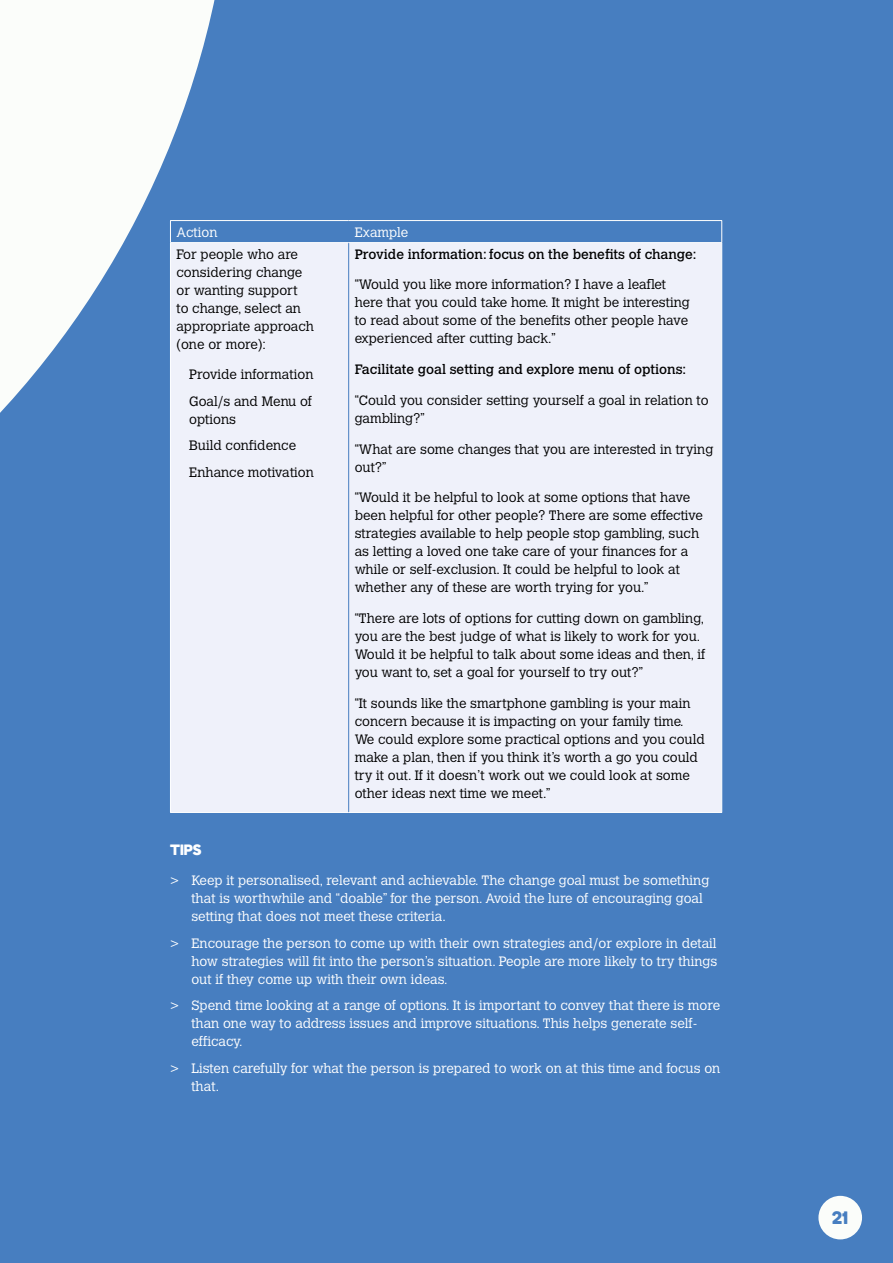
<style>
.page{position:relative;width:893px;height:1263px;background:#477ec0}
.page>*{position:absolute;margin:0;border:0;box-sizing:border-box;transform-origin:0 0}
.t1{font:18px "Boing";color:#477ec0}
.t2{font:15px "Boing";color:#fff}
.t3{font:300 13.5px/18px "Calvert MT Std";color:#000}
.t4{font:300 13.5px/18px "Calvert MT Std";color:#fff}
.t5{font:13.5px "Calvert MT Std";color:#000}
</style>
<div class="page">
<svg style="left:0;top:0;width:215px;height:413px;fill:#fbfdfa"></svg>
<div style="left:171px;top:243px;width:550px;height:569px;background:#eff1fa"></div>
<hr style="left:348px;top:243px;width:1px;height:569px;background:#477ec0">
<hr style="left:170px;top:220px;width:179px;height:1px;background:#fff">
<hr style="left:349px;top:220px;width:373px;height:1px;background:#fff">
<svg style="left:170px;top:221px;width:552px;height:22px"></svg>
<hr style="left:170px;top:243px;width:1px;height:569px;background:#fff">
<hr style="left:721px;top:243px;width:1px;height:569px;background:#fff">
<hr style="left:170px;top:812px;width:179px;height:1px;background:#fff">
<hr style="left:349px;top:812px;width:373px;height:1px;background:#fff">
<div style="left:818px;top:1196px;width:44px;height:43px;background:#fbfdfa;border-radius:50%"></div>
<p class="t4" style="left:176px;top:223px;width:43px">Action</p>
<p class="t4" style="left:355px;top:223px;width:55px">Example</p>
<p class="t3" style="left:176px;top:245px;width:139px">For people who are considering change or wanting support<br>to change, select an appropriate approach (one or more):</p>
<p class="t3" style="left:189px;top:362px;width:126px;line-height:26.5px">Provide information<br>Goal/s and Menu of</p>
<p class="t3" style="left:189px;top:406px;width:126px;line-height:26.5px">options<br>Build confidence<br>Enhance motivation</p>
<p class="t5" style="left:355px;top:246px;width:343px">Provide information: focus on the benefits of change:</p>
<p class="t3" style="left:355px;top:276px;width:337px">“Would you like more information? I have a leaflet here that you could take home. It might be interesting to read about some of the benefits other people have experienced after cutting back.”</p>
<p class="t5" style="left:355px;top:362px;width:333px">Facilitate goal setting and explore menu of options:</p>
<p class="t3" style="left:355px;top:391px;width:356px">“Could you consider setting yourself a goal in relation to gambling?”</p>
<p class="t3" style="left:355px;top:440px;width:360px">“What are some changes that you are interested in trying out?”</p>
<p class="t3" style="left:355px;top:489px;width:350px">“Would it be helpful to look at some options that have been helpful for other people? There are some effective strategies available to help people stop gambling, such as letting a loved one take care of your finances for a while or self-exclusion. It could be helpful to look at whether any of these are worth trying for you.”</p>
<p class="t3" style="left:355px;top:610px;width:352px">“There are lots of options for cutting down on gambling, you are the best judge of what is likely to work for you.<br>Would it be helpful to talk about some ideas and then, if you want to, set a goal for yourself to try out?”</p>
<p class="t3" style="left:355px;top:694px;width:352px">“It sounds like the smartphone gambling is your main concern because it is impacting on your family time.<br>We could explore some practical options and you could make a plan, then if you think it’s worth a go you could try it out. If it doesn’t work out we could look at some other ideas next time we meet.”</p>
<p class="t2" style="left:170px;top:840px;width:33px">TIPS</p>
<p class="t4" style="left:191px;top:872px;width:519px;text-indent:-21px">&gt; Keep it personalised, relevant and achievable. The change goal must be something that is worthwhile and “doable” for the person. Avoid the lure of encouraging goal setting that does not meet these criteria.</p>
<p class="t4" style="left:191px;top:934px;width:528px;text-align:justify;text-indent:-21px">&gt; Encourage the person to come up with their own strategies and/or explore in detail how strategies will fit into the person’s situation. People are more likely to try things out if they come up with their own ideas.</p>
<p class="t4" style="left:191px;top:997px;width:530px;text-indent:-21px">&gt; Spend time looking at a range of options. It is important to convey that there is more than one way to address issues and improve situations. This helps generate self&shy;efficacy.</p>
<p class="t4" style="left:191px;top:1059px;width:531px;text-indent:-21px">&gt; Listen carefully for what the person is prepared to work on at this time and focus on that.</p>
<h1 class="t1" style="left:832px;top:1206px;width:18px">21</h1>
</div>
